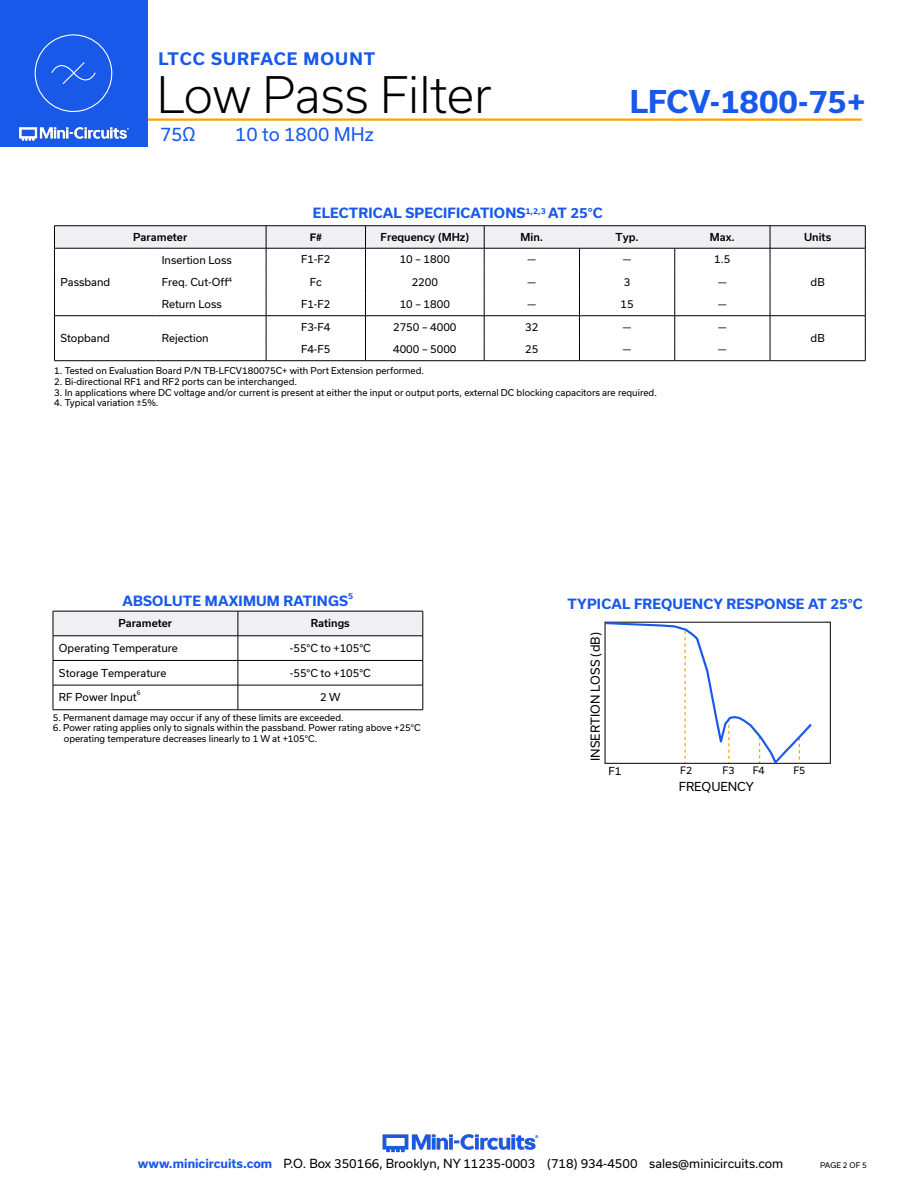
<style>
.page{position:relative;width:918px;height:1188px;background:#fff}
.page>*{position:absolute;margin:0;border:0;box-sizing:border-box;transform-origin:0 0}
.t1{font:300 48px "Usual";color:#000}
.t2{font:700 30px "Usual";color:#1859ea}
.t3{font:18px "Usual";color:#1859ea}
.t4{font:700 16.5px "Usual";letter-spacing:.065em;color:#1859ea}
.Blue_Headers{font:700 13.5px "Usual";letter-spacing:.015em;color:#1859ea}
.t5{font:12px "Usual";color:#000}
.t6{font:11.85px "Usual";letter-spacing:.005em;color:#000}
.t7{font:10.65px "Usual";color:#000}
.Table_Body_Center{font:10.5px "Usual";color:#000}
.Table_Body_Left_Justified{font:10.5px "Usual";color:#000}
.Table_Header_Center{font:500 10.5px "Usual";color:#000}
.t8{font:700 10.5px "Helvetica";color:#000}
.t9{font:9.75px "Usual";color:#000}
.Notes{font:9px/10.8px "Usual";color:#000}
.Blue_Headers-2{font:700 7.8px "Usual";color:#1859ea}
.t10{font:7.5px "Usual";color:#000}
.Table_Body_Left_Justified-2{font:6.15px "Usual";color:#000}
.s1{font-weight:700;color:#1859ea}
</style>
<div class="page">
<hr style="left:129px;top:118px;width:733px;height:3px;background:#ffa300">
<div style="left:0;top:0;width:147px;height:147px;background:#1859ea"></div>
<img style="left:19px;top:126px;width:110px;height:15px">
<div style="left:35px;top:34px;width:77px;height:78px;border:1px solid #fff;border-radius:50%"></div>
<svg style="left:51px;top:62px;width:45px;height:22px"></svg>
<img style="left:382px;top:1134px;width:157px;height:19px">
<hr style="left:54px;top:225px;width:102px;height:1px;background:#000">
<hr style="left:156px;top:225px;width:110px;height:1px;background:#000">
<hr style="left:266px;top:225px;width:100px;height:1px;background:#000">
<hr style="left:366px;top:225px;width:118px;height:1px;background:#000">
<hr style="left:484px;top:225px;width:95px;height:1px;background:#000">
<hr style="left:579px;top:225px;width:96px;height:1px;background:#000">
<hr style="left:675px;top:225px;width:95px;height:1px;background:#000">
<hr style="left:770px;top:225px;width:96px;height:1px;background:#000">
<svg style="left:54px;top:226px;width:812px;height:135px"></svg>
<hr style="left:266px;top:360px;width:100px;height:1px;background:#000">
<hr style="left:366px;top:360px;width:118px;height:1px;background:#000">
<hr style="left:484px;top:360px;width:95px;height:1px;background:#000">
<hr style="left:579px;top:360px;width:96px;height:1px;background:#000">
<hr style="left:54px;top:360px;width:102px;height:1px;background:#000">
<hr style="left:156px;top:360px;width:110px;height:1px;background:#000">
<hr style="left:770px;top:360px;width:96px;height:1px;background:#000">
<hr style="left:484px;top:315px;width:95px;height:1px;background:#000">
<hr style="left:579px;top:315px;width:96px;height:1px;background:#000">
<hr style="left:675px;top:315px;width:95px;height:1px;background:#000">
<hr style="left:53px;top:710px;width:185px;height:1px;background:#000">
<svg style="left:53px;top:611px;width:371px;height:99px"></svg>
<hr style="left:238px;top:710px;width:185px;height:1px;background:#000">
<svg style="left:606px;top:622px;width:206px;height:142px"></svg>
<h3 class="t4" style="left:158px;top:49px;width:218px">LTCC SURFACE MOUNT</h3>
<h1 class="t1" style="left:157px;top:67px;width:336px">Low Pass Filter</h1>
<h3 class="t3" style="left:160px;top:124px;width:37px">75Ω</h3>
<h3 class="t3" style="left:235px;top:124px;width:140px">10 to 1800 MHz</h3>
<p class="Blue_Headers" style="left:313px;top:205px;width:291px">ELECTRICAL SPECIFICATIONS<sup>1,2,3</sup> AT 25°C</p>
<h2 class="t2" style="left:630px;top:84px;width:237px">LFCV-1800-75+</h2>
<p class="Table_Body_Left_Justified" style="left:60px;top:276px;width:51px">Passband</p>
<p class="Table_Header_Center" style="left:133px;top:231px;width:56px">Parameter</p>
<p class="t8" style="left:310px;top:231px;width:14px">F#</p>
<p class="Table_Header_Center" style="left:381px;top:231px;width:90px">Frequency (MHz)</p>
<p class="Table_Header_Center" style="left:521px;top:231px;width:24px">Min.</p>
<p class="Table_Header_Center" style="left:616px;top:231px;width:25px">Typ.</p>
<p class="Table_Header_Center" style="left:710px;top:231px;width:26px">Max.</p>
<p class="Table_Header_Center" style="left:804px;top:231px;width:29px">Units</p>
<p class="Table_Body_Center" style="left:162px;top:254px;width:72px">Insertion Loss</p>
<p class="Table_Body_Center" style="left:301px;top:253px;width:31px">F1-F2</p>
<p class="Table_Body_Center" style="left:400px;top:253px;width:52px">10 – 1800</p>
<p class="Table_Body_Center" style="left:528px;top:253px;width:10px">—</p>
<p class="Table_Body_Center" style="left:623px;top:253px;width:10px">—</p>
<p class="Table_Body_Center" style="left:714px;top:253px;width:18px">1.5</p>
<p class="Table_Body_Center" style="left:162px;top:276px;width:72px">Freq. Cut-Off<sup>4</sup></p>
<p class="Table_Body_Center" style="left:310px;top:276px;width:14px">Fc</p>
<p class="Table_Body_Center" style="left:412px;top:276px;width:28px">2200</p>
<p class="Table_Body_Center" style="left:528px;top:276px;width:10px">—</p>
<p class="Table_Body_Center" style="left:624px;top:276px;width:8px">3</p>
<p class="Table_Body_Center" style="left:718px;top:276px;width:10px">—</p>
<p class="Table_Body_Center" style="left:811px;top:276px;width:16px">dB</p>
<p class="Table_Body_Center" style="left:162px;top:298px;width:62px">Return Loss</p>
<p class="Table_Body_Center" style="left:301px;top:298px;width:31px">F1-F2</p>
<p class="Table_Body_Center" style="left:400px;top:298px;width:52px">10 – 1800</p>
<p class="Table_Body_Center" style="left:528px;top:298px;width:10px">—</p>
<p class="Table_Body_Center" style="left:621px;top:298px;width:15px">15</p>
<p class="Table_Body_Center" style="left:718px;top:298px;width:10px">—</p>
<p class="Table_Body_Center" style="left:301px;top:321px;width:31px">F3-F4</p>
<p class="Table_Body_Center" style="left:393px;top:321px;width:65px">2750 – 4000</p>
<p class="Table_Body_Center" style="left:525px;top:321px;width:15px">32</p>
<p class="Table_Body_Center" style="left:623px;top:321px;width:10px">—</p>
<p class="Table_Body_Center" style="left:718px;top:321px;width:10px">—</p>
<p class="Table_Body_Left_Justified" style="left:60px;top:332px;width:51px">Stopband</p>
<p class="Table_Body_Center" style="left:162px;top:332px;width:49px">Rejection</p>
<p class="Table_Body_Center" style="left:301px;top:343px;width:31px">F4-F5</p>
<p class="Table_Body_Center" style="left:393px;top:343px;width:65px">4000 – 5000</p>
<p class="Table_Body_Center" style="left:525px;top:343px;width:15px">25</p>
<p class="Table_Body_Center" style="left:623px;top:343px;width:10px">—</p>
<p class="Table_Body_Center" style="left:718px;top:343px;width:10px">—</p>
<p class="Notes" style="left:54px;top:365px;width:371px">1. Tested on Evaluation Board P/N TB-LFCV180075C+ with Port Extension performed.</p>
<p class="Notes" style="left:54px;top:376px;width:244px">2. Bi-directional RF1 and RF2 ports can be interchanged.</p>
<p class="Notes" style="left:54px;top:387px;width:604px">3. In applications where DC voltage and/or current is present at either the input or output ports, external DC blocking capacitors are required.</p>
<p class="Notes" style="left:54px;top:398px;width:106px">4. Typical variation ±5%.</p>
<p class="Table_Body_Center" style="left:811px;top:332px;width:16px">dB</p>
<p class="Blue_Headers" style="left:123px;top:594px;width:227px">ABSOLUTE MAXIMUM RATINGS</p>
<p class="Blue_Headers-2" style="left:348px;top:591px;width:7px">5</p>
<p class="Table_Header_Center" style="left:119px;top:617px;width:55px">Parameter</p>
<p class="Table_Header_Center" style="left:311px;top:617px;width:40px">Ratings</p>
<p class="Table_Body_Left_Justified" style="left:59px;top:642px;width:120px">Operating Temperature</p>
<p class="Table_Body_Center" style="left:290px;top:642px;width:83px">-55°C to +105°C</p>
<p class="Table_Body_Left_Justified" style="left:59px;top:667px;width:109px">Storage Temperature</p>
<p class="Table_Body_Center" style="left:290px;top:667px;width:83px">-55°C to +105°C</p>
<p class="Table_Body_Left_Justified" style="left:59px;top:691px;width:79px">RF Power Input</p>
<p class="Table_Body_Left_Justified-2" style="left:137px;top:689px;width:5px">6</p>
<p class="Table_Body_Center" style="left:320px;top:691px;width:22px">2 W</p>
<p class="Notes" style="left:53px;top:712px;width:293px">5. Permanent damage may occur if any of these limits are exceeded.</p>
<p class="Notes" style="left:64px;top:723px;width:358px;text-indent:-11px">6. Power rating applies only to signals within the passband. Power rating above +25°C operating temperature decreases linearly to 1 W at +105°C.</p>
<p class="Blue_Headers" style="left:568px;top:597px;width:297px">TYPICAL FREQUENCY RESPONSE AT 25°C</p>
<p class="t6" style="left:588px;top:761px;width:130px;rotate:-90deg">INSERTION LOSS (dB)</p>
<p class="t6" style="left:679px;top:780px;width:76px">FREQUENCY</p>
<p class="t7" style="left:609px;top:765px;width:15px">F1</p>
<p class="t9" style="left:680px;top:765px;width:14px">F2</p>
<p class="t9" style="left:722px;top:765px;width:14px">F3</p>
<p class="t9" style="left:753px;top:765px;width:14px">F4</p>
<p class="t9" style="left:793px;top:765px;width:14px">F5</p>
<h3 class="t5" style="left:138px;top:1157px;width:647px"><span class="s1">www.minicircuits.com</span> P.O. Box 350166, Brooklyn, NY 11235-0003 (718) 934-4500 sales@minicircuits.com</h3>
<p class="t10" style="left:820px;top:1161px;width:48px">PAGE 2 OF 5</p>
</div>
